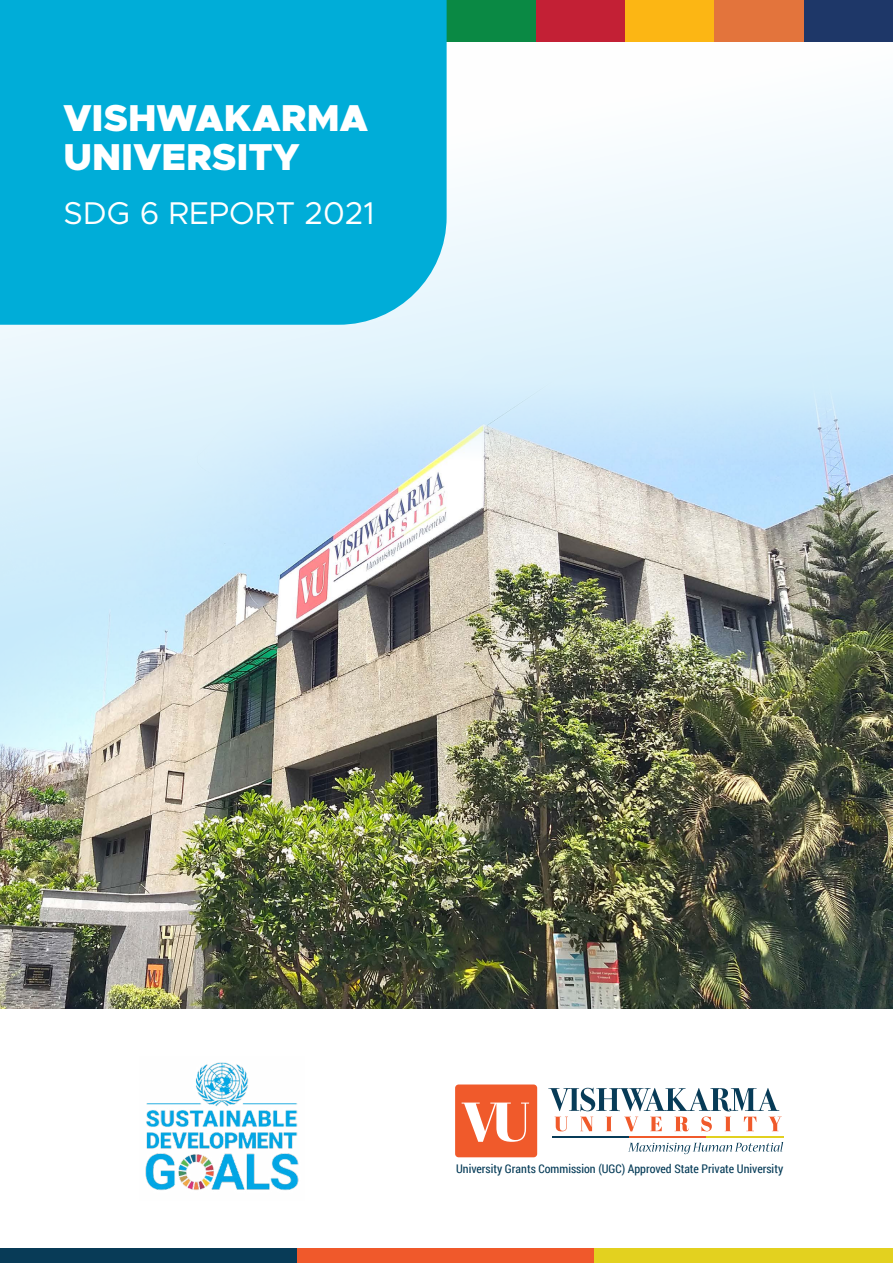
<style>
.page{position:relative;width:893px;height:1263px;background:#fff}
.page>*{position:absolute;margin:0;border:0;box-sizing:border-box;transform-origin:0 0}
.t1{font:900 37.65px/39.2px "Metropolis";color:#fff}
.t2{font:31.65px "Metropolis";color:#fff}
.t3{font:12px "Roboto Condensed";color:#053b57}
</style>
<div class="page">
<svg style="left:0;top:0;width:893px;height:356px"></svg>
<img style="left:0;top:356px;width:893px;height:653px">
<div style="left:0;top:1248px;width:298px;height:15px;background:#083b57"></div>
<div style="left:298px;top:1248px;width:298px;height:15px;background:#f0592b"></div>
<div style="left:595px;top:1248px;width:298px;height:15px;background:#e3d11f"></div>
<svg style="left:455px;top:1084px;width:82px;height:73px;background:#f2754e"></svg>
<hr style="left:552px;top:1136px;width:77px;height:2px;background:#073b57">
<hr style="left:629px;top:1136px;width:77px;height:2px;background:#f05a2b">
<hr style="left:706px;top:1136px;width:77px;height:2px;background:#e2d01f">
<svg style="left:628px;top:1142px;width:155px;height:12px"></svg>
<svg style="left:548px;top:1088px;width:234px;height:43px"></svg>
<img style="left:145px;top:1062px;width:154px;height:129px">
<div style="left:804px;top:0;width:89px;height:41px;background:#1e3768"></div>
<div style="left:625px;top:0;width:90px;height:41px;background:#fcb614"></div>
<div style="left:535px;top:0;width:90px;height:41px;background:#c32035"></div>
<div style="left:446px;top:0;width:89px;height:41px;background:#0a8944"></div>
<div style="left:714px;top:0;width:89px;height:41px;background:#e3743c"></div>
<div style="left:0;top:0;width:447px;height:325px;background:#00add8"></div>
<h1 class="t1" style="left:63px;top:98px;width:306px">VISHWAKARMA<br>UNIVERSITY</h1>
<h2 class="t2" style="left:63px;top:193px;width:313px">SDG 6 REPORT 2021</h2>
<p class="t3" style="left:456px;top:1160px;width:329px">University Grants Commission (UGC) Approved State Private University</p>
</div>
